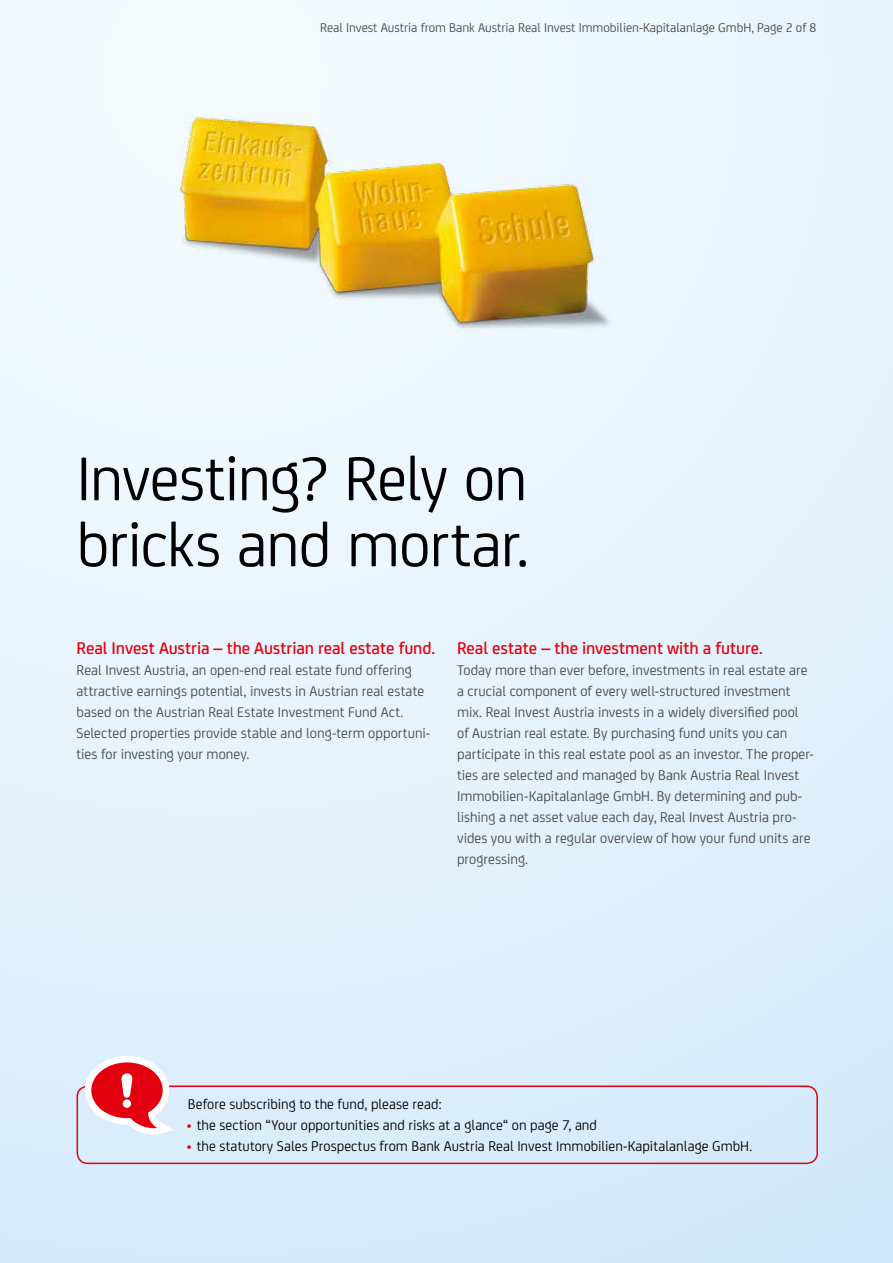
<style>
.page{position:relative;width:893px;height:1263px;background:#fff}
.page>*{position:absolute;margin:0;border:0;box-sizing:border-box;transform-origin:0 0}
.t1{font:66px/66px "FS Joey";letter-spacing:-.015em;color:#000}
.t2{font:500 18px "FS Joey";letter-spacing:-.005em;color:#e3000f}
.t3{font:15px/21px "FS Joey";letter-spacing:.005em;color:#494948}
.t4{font:15px "FS Joey";letter-spacing:.005em;color:#000}
.t5{font:13.5px "FS Joey";color:#494948}
.s1{color:#e3000f}
</style>
<div class="page">
<div style="left:0;top:0;width:893px;height:1263px;background:linear-gradient(to bottom,#f2fafe,#d7ebfa)"></div>
<img style="left:129px;top:102px;width:505px;height:249px">
<div style="left:77px;top:1085px;width:741px;height:79px;border:2px solid #e3000f;border-radius:11px"></div>
<svg style="left:85px;top:1056px;width:89px;height:79px"></svg>
<p class="t5" style="left:320px;top:18px;width:498px">Real Invest Austria from Bank Austria Real Invest Immobilien-Kapitalanlage GmbH, Page 2 of 8</p>
<h1 class="t1" style="left:77px;top:441px;width:454px">Investing? Rely on bricks and mortar.</h1>
<p class="t2" style="left:77px;top:634px;width:360px">Real Invest Austria – the Austrian real estate fund.</p>
<p class="t3" style="left:77px;top:658px;width:355px">Real Invest Austria, an open-end real estate fund offering attractive earnings potential, invests in Austrian real estate based on the Austrian Real Estate Investment Fund Act.<br>Selected properties provide stable and long-term opportuni&shy;ties for investing your money.</p>
<p class="t2" style="left:457px;top:634px;width:307px">Real estate – the investment with a future.</p>
<p class="t3" style="left:457px;top:658px;width:358px">Today more than ever before, investments in real estate are a crucial component of every well-structured investment mix. Real Invest Austria invests in a widely diversified pool of Austrian real estate. By purchasing fund units you can participate in this real estate pool as an investor. The proper&shy;ties are selected and managed by Bank Austria Real Invest Immobilien-Kapitalanlage GmbH. By determining and pub&shy;lishing a net asset value each day, Real Invest Austria pro&shy;vides you with a regular overview of how your fund units are progressing.</p>
<p class="t4" style="left:188px;top:1093px;width:256px">Before subscribing to the fund, please read:</p>
<p class="t4" style="left:186px;top:1114px;width:412px"><span class="s1">•</span> the section “Your opportunities and risks at a glance“ on page 7, and</p>
<p class="t4" style="left:186px;top:1135px;width:567px"><span class="s1">•</span> the statutory Sales Prospectus from Bank Austria Real Invest Immobilien-Kapitalanlage GmbH.</p>
</div>
